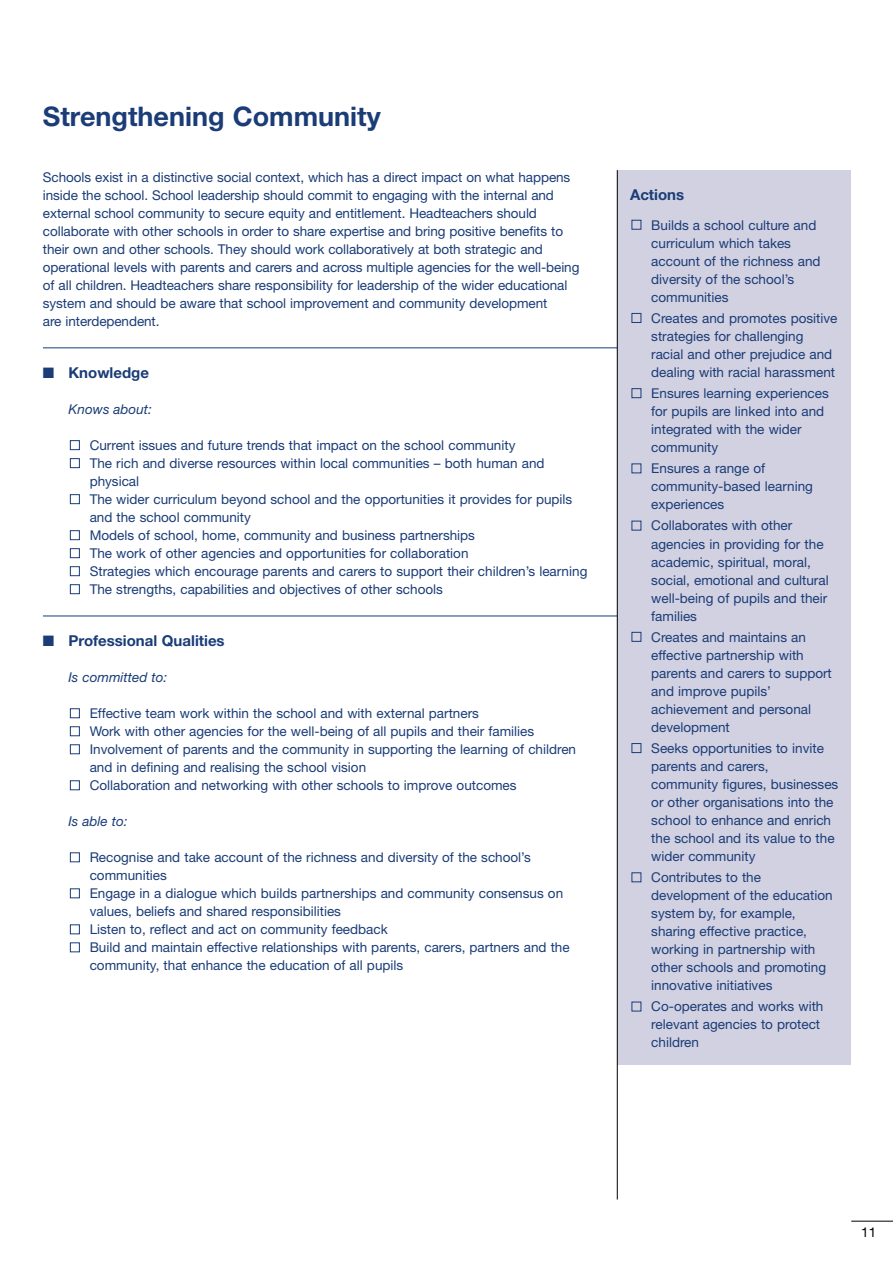
<style>
.page{position:relative;width:893px;height:1262px;background:#fff}
.page>*{position:absolute;margin:0;border:0;box-sizing:border-box;transform-origin:0 0}
.t1{font:700 27px "Helvetica Neue";color:#1a3c77}
.t2{font:700 15px "Helvetica Neue";color:#1a3c77}
.t3{font:13.5px/18px "Helvetica Neue";color:#1a3c77}
.t4{font:italic 13.5px "Helvetica Neue";color:#1a3c77}
.t5{font:13.5px "Helvetica Neue";color:#000}
</style>
<div class="page">
<hr style="left:43px;top:347px;width:574px;height:1px;background:#1a3c77">
<hr style="left:43px;top:615px;width:574px;height:1px;background:#1a3c77">
<svg style="left:70px;top:440px;width:10px;height:512px"></svg>
<div style="left:617px;top:170px;width:234px;height:894px;background:#d2d1e1"></div>
<svg style="left:631px;top:219px;width:10px;height:792px"></svg>
<hr style="left:617px;top:170px;width:1px;height:1029px;background:#000">
<hr style="left:851px;top:1220px;width:41px;height:1px;background:#000">
<h1 class="t1" style="left:43px;top:106px;width:339px">Strengthening Community</h1>
<p class="t3" style="left:43px;top:169px;width:538px">Schools exist in a distinctive social context, which has a direct impact on what happens inside the school. School leadership should commit to engaging with the internal and external school community to secure equity and entitlement. Headteachers should collaborate with other schools in order to share expertise and bring positive benefits to their own and other schools. They should work collaboratively at both strategic and operational levels with parents and carers and across multiple agencies for the well-being of all children. Headteachers share responsibility for leadership of the wider educational system and should be aware that school improvement and community development<br>are interdependent.</p>
<p class="t2" style="left:43px;top:367px;width:108px">■ Knowledge</p>
<p class="t4" style="left:68px;top:404px;width:85px">Knows about:</p>
<p class="t3" style="left:90px;top:437px;width:499px">Current issues and future trends that impact on the school community<br>The rich and diverse resources within local communities – both human and physical<br>The wider curriculum beyond school and the opportunities it provides for pupils and the school community<br>Models of school, home, community and business partnerships<br>The work of other agencies and opportunities for collaboration<br>Strategies which encourage parents and carers to support their children’s learning The strengths, capabilities and objectives of other schools</p>
<p class="t2" style="left:43px;top:635px;width:183px">■ Professional Qualities</p>
<p class="t4" style="left:68px;top:672px;width:100px">Is committed to:</p>
<p class="t3" style="left:90px;top:705px;width:488px">Effective team work within the school and with external partners<br>Work with other agencies for the well-being of all pupils and their families Involvement of parents and the community in supporting the learning of children and in defining and realising the school vision<br>Collaboration and networking with other schools to improve outcomes</p>
<p class="t4" style="left:68px;top:816px;width:61px">Is able to:</p>
<p class="t3" style="left:90px;top:849px;width:481px">Recognise and take account of the richness and diversity of the school’s communities<br>Engage in a dialogue which builds partnerships and community consensus on values, beliefs and shared responsibilities<br>Listen to, reflect and act on community feedback<br>Build and maintain effective relationships with parents, carers, partners and the community, that enhance the education of all pupils</p>
<p class="t2" style="left:630px;top:189px;width:56px">Actions</p>
<p class="t3" style="left:651px;top:217px;width:171px">Builds a school culture and curriculum which takes account of the richness and diversity of the school’s communities</p>
<p class="t3" style="left:651px;top:310px;width:188px">Creates and promotes positive strategies for challenging racial and other prejudice and dealing with racial harassment</p>
<p class="t3" style="left:651px;top:385px;width:179px">Ensures learning experiences for pupils are linked into and integrated with the wider community</p>
<p class="t3" style="left:651px;top:461px;width:163px">Ensures a range of community-based learning experiences</p>
<p class="t3" style="left:651px;top:518px;width:179px">Collaborates with other agencies in providing for the academic, spiritual, moral, social, emotional and cultural well-being of pupils and their families</p>
<p class="t3" style="left:651px;top:629px;width:182px">Creates and maintains an effective partnership with parents and carers to support and improve pupils’ achievement and personal development</p>
<p class="t3" style="left:651px;top:740px;width:189px">Seeks opportunities to invite parents and carers, community figures, businesses or other organisations into the school to enhance and enrich the school and its value to the wider community</p>
<p class="t3" style="left:651px;top:869px;width:183px">Contributes to the development of the education system by, for example, sharing effective practice, working in partnership with other schools and promoting innovative initiatives</p>
<p class="t3" style="left:651px;top:999px;width:174px">Co-operates and works with relevant agencies to protect children</p>
<p class="t5" style="left:861px;top:1226px;width:17px">11</p>
</div>
